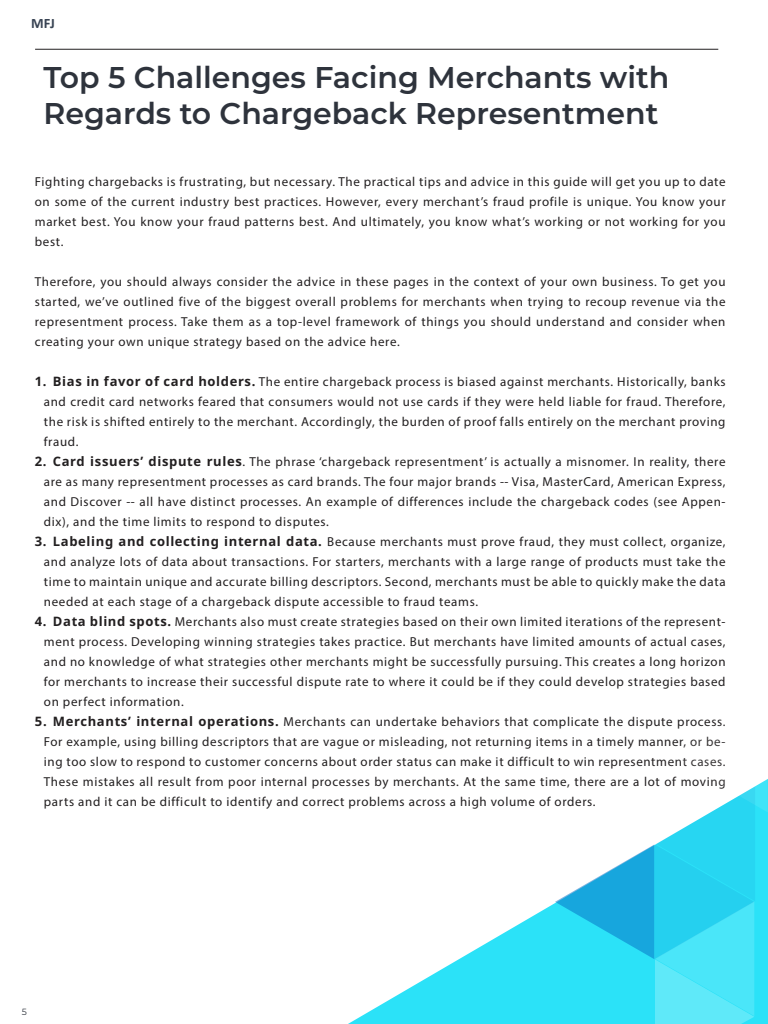
<style>
.page{position:relative;width:768px;height:1024px;background:#fff}
.page>*{position:absolute;margin:0;border:0;box-sizing:border-box;transform-origin:0 0}
.t1{font:600 30px/36px "Montserrat";color:#2e333c}
.t2{font:700 14.4px "Calibri";color:#394454}
.t3{font:13px/20px "Myriad Pro";letter-spacing:.05em;color:#221f20;text-align:justify}
.t4{font:700 13px "Noto Sans";color:#221f20}
.t5{font:9px "Montserrat";color:#2e333c}
.s1{font-family:"Noto Sans";font-weight:700}
</style>
<div class="page">
<svg style="left:348px;top:903px;width:207px;height:121px"></svg>
<svg style="left:555px;top:779px;width:213px;height:245px"></svg>
<hr style="left:35px;top:49px;width:683px;height:1px;background:#221f20">
<p class="t2" style="left:31px;top:14px;width:25px">MFJ</p>
<h1 class="t1" style="left:43px;top:58px;width:627px">Top 5 Challenges Facing Merchants with<br>Regards to Chargeback Representment</h1>
<p class="t3" style="left:35px;top:172px;width:692px">Fighting chargebacks is frustrating, but necessary. The practical tips and advice in this guide will get you up to date on some of the current industry best practices. However, every merchant s’ fraud profile is unique. You know your market best. You know your fraud patterns best. And ultimately, you know what s’ working or not working for you best.</p>
<p class="t3" style="left:35px;top:272px;width:692px">Therefore, you should always consider the advice in these pages in the context of your own business. To get you started, we’ve outlined five of the biggest overall problems for merchants when trying to recoup revenue via the representment process. Take them as a top-level framework of things you should understand and consider when creating your own unique strategy based on the advice here.</p>
<p class="t3" style="left:53px;top:372px;width:674px"><span class="s1">Bias in favor of card holders.</span> The entire chargeback process is biased against merchants. Historically, banks</p>
<p class="t4" style="left:35px;top:372px;width:13px">1.</p>
<p class="t3" style="left:44px;top:392px;width:683px">and credit card networks feared that consumers would not use cards if they were held liable for fraud. Therefore, the risk is shifted entirely to the merchant. Accordingly, the burden of proof falls entirely on the merchant proving fraud.</p>
<p class="t3" style="left:53px;top:452px;width:674px"><span class="s1">Card issuers’ dispute rules</span>. The phrase ‘chargeback representment’ is actually a misnomer. In reality, there</p>
<p class="t4" style="left:35px;top:452px;width:13px">2.</p>
<p class="t3" style="left:44px;top:472px;width:683px">are as many representment processes as card brands. The four major brands -- Visa, MasterCard, American Express,</p>
<p class="t3" style="left:44px;top:512px;width:287px">dix ,) and the time limits to respond to disputes.</p>
<p class="t3" style="left:44px;top:492px;width:683px">and Discover -- all have distinct processes. An example of differences include the chargeback codes (see Appen-</p>
<p class="t3" style="left:53px;top:532px;width:674px"><span class="s1">Labeling and collecting internal data.</span> Because merchants must prove fraud, they must collect, organize,</p>
<p class="t4" style="left:35px;top:532px;width:13px">3.</p>
<p class="t3" style="left:44px;top:552px;width:683px">and analyze lots of data about transactions. For starters, merchants with a large range of products must take the time to maintain unique and accurate billing descriptors. Second, merchants must be able to quickly make the data needed at each stage of a chargeback dispute accessible to fraud teams.</p>
<p class="t3" style="left:44px;top:632px;width:683px">ment process. Developing winning strategies takes practice. But merchants have limited amounts of actual cases,</p>
<p class="t3" style="left:53px;top:612px;width:674px"><span class="s1">Data blind spots.</span> Merchants also must create strategies based on their own limited iterations of the represent-</p>
<p class="t4" style="left:35px;top:612px;width:13px">4.</p>
<p class="t3" style="left:44px;top:652px;width:683px">and no knowledge of what strategies other merchants might be successfully pursuing. This creates a long horizon for merchants to increase their successful dispute rate to where it could be if they could develop strategies based on perfect information.</p>
<p class="t3" style="left:53px;top:712px;width:674px"><span class="s1">Merchants’ internal operations.</span> Merchants can undertake behaviors that complicate the dispute process.</p>
<p class="t4" style="left:35px;top:712px;width:13px">5.</p>
<p class="t3" style="left:44px;top:752px;width:683px">ing too slow to respond to customer concerns about order status can make it difficult to win representment cases.</p>
<p class="t3" style="left:44px;top:732px;width:683px">For example, using billing descriptors that are vague or misleading, not returning items in a timely manner, or be-</p>
<p class="t3" style="left:44px;top:772px;width:683px">These mistakes all result from poor internal processes by merchants. At the same time, there are a lot of moving parts and it can be difficult to identify and correct problems across a high volume of orders.</p>
<p class="t5" style="left:22px;top:1005px;width:7px">5</p>
</div>
